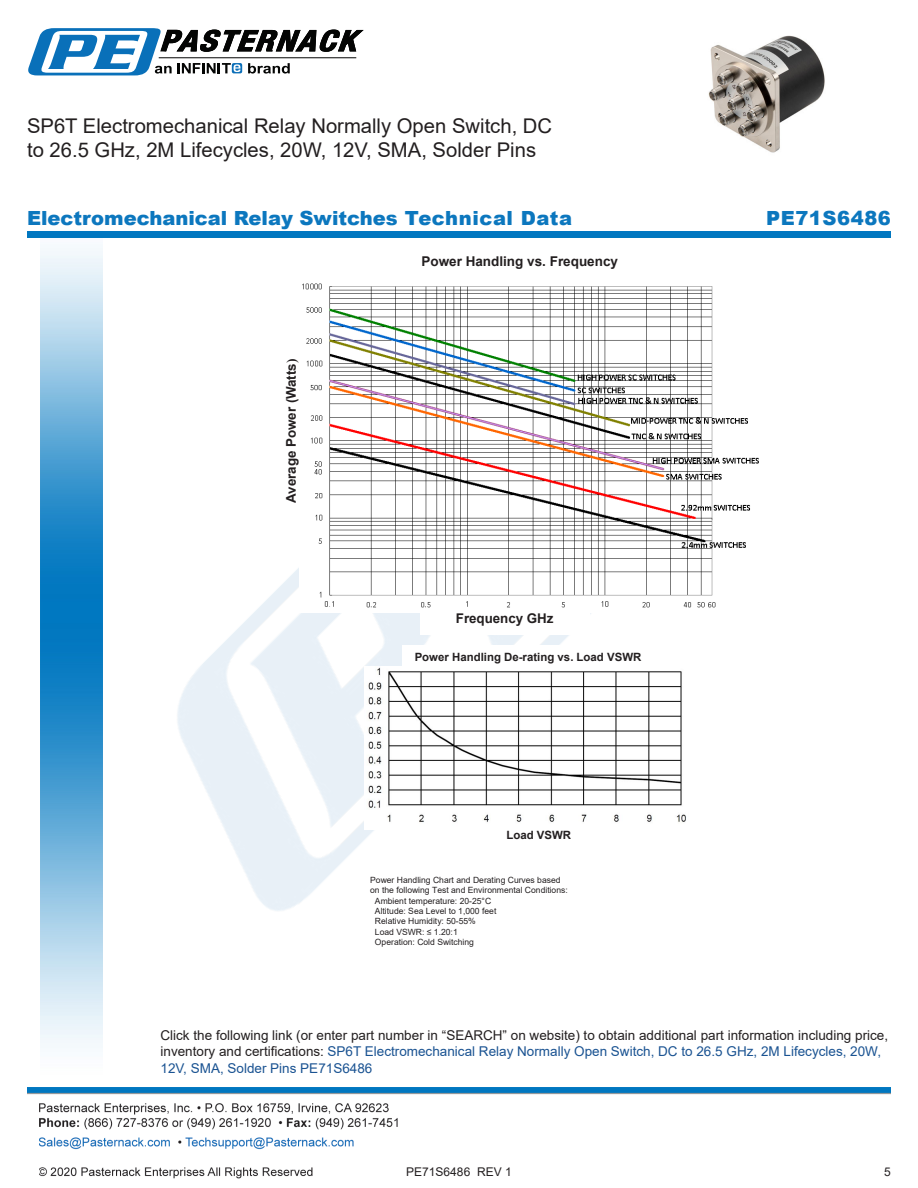
<style>
.page{position:relative;width:918px;height:1188px;background:#fff}
.page>*{position:absolute;margin:0;border:0;box-sizing:border-box;transform-origin:0 0}
.Web_Description_Para{font:20.25px/24.3px "Arial";color:#231f20}
.t1{font:900 19.5px "Arial";color:#0c77be}
.t2{font:900 19.5px "Arial";letter-spacing:.03em;color:#0c77be}
.Description_and_PN_L{font:13.5px/16.2px "Arial";color:#231f20}
.Head2{font:700 13.5px "Arial";color:#231f20}
.t3{font:700 13.35px "Arial";color:#231f20}
.t4{font:12px "Arial";color:#231f20}
.t5{font:700 11.4px "Arial";color:#231f20}
.t6{font:8.55px "Arial";color:#231f20}
.s1{font-family:"Times New Roman"}
.s2{color:#1a5392}
</style>
<div class="page">
<img style="left:39px;top:1103px;width:359px;height:76px">
<img style="left:102px;top:248px;width:489px;height:722px">
<img style="left:27px;top:1088px;width:864px;height:7px">
<img style="left:40px;top:237px;width:62px;height:811px">
<div style="left:27px;top:231px;width:864px;height:6px;background:#0177c0"></div>
<svg style="left:28px;top:28px;width:336px;height:47px"></svg>
<div style="left:488px;top:823px;width:102px;height:24px;background:#fff"></div>
<div style="left:276px;top:334px;width:33px;height:173px;background:#fff"></div>
<div style="left:403px;top:645px;width:250px;height:25px;background:#fff"></div>
<img style="left:364px;top:667px;width:322px;height:163px">
<div style="left:420px;top:606px;width:170px;height:28px;background:#fff"></div>
<img style="left:300px;top:280px;width:459px;height:332px">
<img style="left:708px;top:35px;width:117px;height:118px">
<h1 class="Web_Description_Para" style="left:27px;top:114px;width:527px">SP6T Electromechanical Relay Normally Open Switch, DC to 26.5 GHz, 2M Lifecycles, 20W, 12V, SMA, Solder Pins</h1>
<p class="t1" style="left:27px;top:204px;width:547px">Electromechanical Relay Switches Technical Data</p>
<p class="t2" style="left:766px;top:204px;width:126px">PE71S6486</p>
<p class="t3" style="left:282px;top:503px;width:146px;rotate:-90deg">Average Power (Watts<span class="s1">)</span></p>
<p class="Head2" style="left:421px;top:252px;width:198px">Power Handling vs. Frequency</p>
<p class="t3" style="left:456px;top:609px;width:99px">Frequency GHz</p>
<p class="t5" style="left:415px;top:649px;width:228px">Power Handling De-rating vs. Load VSWR</p>
<p class="t5" style="left:506px;top:827px;width:66px">Load VSWR</p>
<p class="t6" style="left:370px;top:874px;width:192px">Power Handling Chart and Derating Curves based</p>
<p class="t6" style="left:370px;top:885px;width:199px">on the following Test and Environmental Conditions:</p>
<p class="t6" style="left:375px;top:895px;width:118px">Ambient temperature: 20-25°C</p>
<p class="t6" style="left:375px;top:905px;width:123px">Altitude: Sea Level to 1,000 feet</p>
<p class="t6" style="left:375px;top:915px;width:102px">Relative Humidity: 50-55%</p>
<p class="t6" style="left:375px;top:926px;width:84px">Load VSWR: ≤ 1.20:1</p>
<p class="t6" style="left:375px;top:936px;width:101px">Operation: Cold Switching</p>
<p class="Description_and_PN_L" style="left:160px;top:1027px;width:729px">Click the following link (or enter part number in “SEARCH” on website) to obtain additional part information including price, inventory and certifications: <span class="s2">SP6T Electromechanical Relay Normally Open Switch, DC to 26.5 GHz, 2M Lifecycles, 20W,<br>12V, SMA, Solder Pins PE71S6486</span></p>
<p class="t4" style="left:406px;top:1163px;width:107px">PE71S6486 REV 1</p>
<p class="t4" style="left:884px;top:1163px;width:8px">5</p>
</div>
